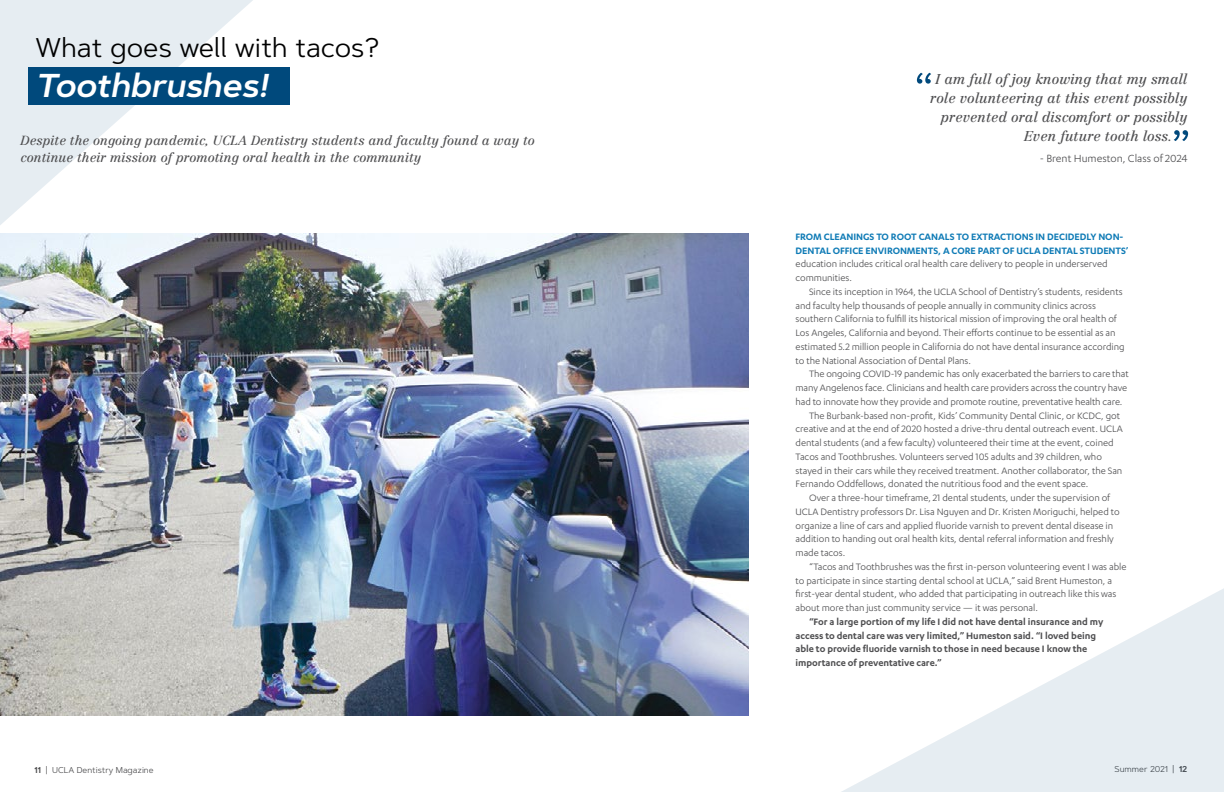
<style>
.page{position:relative;width:1224px;height:792px;background:#fff}
.page>*{position:absolute;margin:0;border:0;box-sizing:border-box;transform-origin:0 0}
.t1{font:italic 600 33px "Artegra Sans";color:#fff}
.t2{font:27px "Artegra Sans";color:#000}
.t3{font:italic 14px "Centennial LT Pro";color:#4f4f51}
.t4{font:italic 13px/17px "Centennial LT Pro";color:#4f4f51}
.t5{font:12px "Karbon";color:#4f4f51}
.t6{font:10.8px/13.7px "Karbon";letter-spacing:-.005em;color:#4f4f51}
.t7{font:600 10.8px/13.7px "Karbon";letter-spacing:-.005em;color:#4f4f51}
.t8{font:600 10.8px/13.7px "Karbon";letter-spacing:-.005em;color:#0f7bb6}
.t9{font:8.5px "Artegra Sans";color:#4f4f51}
.s1{font-weight:600}
</style>
<div class="page">
<svg style="left:841px;top:588px;width:383px;height:204px"></svg>
<img style="left:1px;top:233px;width:748px;height:483px">
<svg style="left:0;top:0;width:343px;height:315px"></svg>
<div style="left:28px;top:67px;width:262px;height:38px;background:#00497c"></div>
<svg style="left:917px;top:73px;width:14px;height:11px"></svg>
<svg style="left:1174px;top:130px;width:14px;height:11px"></svg>
<h2 class="t2" style="left:36px;top:29px;width:345px">What goes well with tacos?</h2>
<h1 class="t1" style="left:36px;top:61px;width:234px">Toothbrushes!</h1>
<p class="t4" style="left:21px;top:132px;width:516px">Despite the ongoing pandemic, UCLA Dentistry students and faculty found a way to continue their mission of promoting oral health in the community</p>
<p class="t3" style="left:935px;top:70px;width:253px">I am full of joy knowing that my small</p>
<p class="t3" style="left:930px;top:89px;width:259px">role volunteering at this event possibly</p>
<p class="t3" style="left:941px;top:108px;width:248px">prevented oral discomfort or possibly</p>
<p class="t3" style="left:1024px;top:127px;width:150px">Even future tooth loss.</p>
<p class="t5" style="left:1040px;top:152px;width:149px">- Brent Humeston, Class of 2024</p>
<p class="t8" style="left:796px;top:229px;width:334px">FROM CLEANINGS TO ROOT CANALS TO EXTRACTIONS IN DECIDEDLY NON-<br>DENTAL OFFICE ENVIRONMENTS, A CORE PART OF UCLA DENTAL STUDENTS’</p>
<p class="t6" style="left:796px;top:257px;width:314px">education includes critical oral health care delivery to people in underserved communities.</p>
<p class="t6" style="left:796px;top:284px;width:330px;text-indent:14px">Since its inception in 1964, the UCLA School of Dentistry’s students, residents and faculty help thousands of people annually in community clinics across southern California to fulfill its historical mission of improving the oral health of Los Angeles, California and beyond. Their efforts continue to be essential as an estimated 5.2 million people in California do not have dental insurance according to the National Association of Dental Plans.</p>
<p class="t6" style="left:809px;top:367px;width:321px">The ongoing COVID-19 pandemic has only exacerbated the barriers to care that</p>
<p class="t6" style="left:796px;top:381px;width:333px">many Angelenos face. Clinicians and health care providers across the country have</p>
<p class="t6" style="left:796px;top:394px;width:328px">had to innovate how they provide and promote routine, preventative health care.</p>
<p class="t6" style="left:809px;top:408px;width:313px">The Burbank-based non-profit, Kids’ Community Dental Clinic, or KCDC, got</p>
<p class="t6" style="left:796px;top:422px;width:329px">creative and at the end of 2020 hosted a drive-thru dental outreach event. UCLA</p>
<p class="t6" style="left:796px;top:436px;width:320px">dental students (and a few faculty) volunteered their time at the event, coined</p>
<p class="t6" style="left:796px;top:449px;width:308px">Tacos and Toothbrushes. Volunteers served 105 adults and 39 children, who</p>
<p class="t6" style="left:796px;top:463px;width:328px">stayed in their cars while they received treatment. Another collaborator, the San</p>
<p class="t6" style="left:796px;top:477px;width:294px">Fernando Oddfellows, donated the nutritious food and the event space.</p>
<p class="t6" style="left:809px;top:491px;width:303px">Over a three-hour timeframe, 21 dental students, under the supervision of</p>
<p class="t6" style="left:796px;top:504px;width:326px">UCLA Dentistry professors Dr. Lisa Nguyen and Dr. Kristen Moriguchi, helped to</p>
<p class="t6" style="left:796px;top:518px;width:319px">organize a line of cars and applied fluoride varnish to prevent dental disease in</p>
<p class="t6" style="left:796px;top:532px;width:320px">addition to handing out oral health kits, dental referral information and freshly</p>
<p class="t6" style="left:796px;top:546px;width:51px">made tacos.</p>
<p class="t6" style="left:809px;top:559px;width:319px">“Tacos and Toothbrushes was the first in-person volunteering event I was able</p>
<p class="t6" style="left:796px;top:573px;width:318px">to participate in since starting dental school at UCLA,” said Brent Humeston, a</p>
<p class="t6" style="left:796px;top:587px;width:322px">first-year dental student, who added that participating in outreach like this was</p>
<p class="t6" style="left:796px;top:601px;width:244px">about more than just community service — it was personal.</p>
<p class="t7" style="left:796px;top:614px;width:309px;text-indent:14px">“For a large portion of my life I did not have dental insurance and my access to dental care was very limited,” Humeston said. “I loved being able to provide fluoride varnish to those in need because I know the importance of preventative care.”</p>
<p class="t9" style="left:35px;top:764px;width:121px"><span class="s1">11</span> | UCLA Dentistry Magazine</p>
<p class="t9" style="left:1115px;top:763px;width:74px">Summer 2021 | <span class="s1">12</span></p>
</div>
